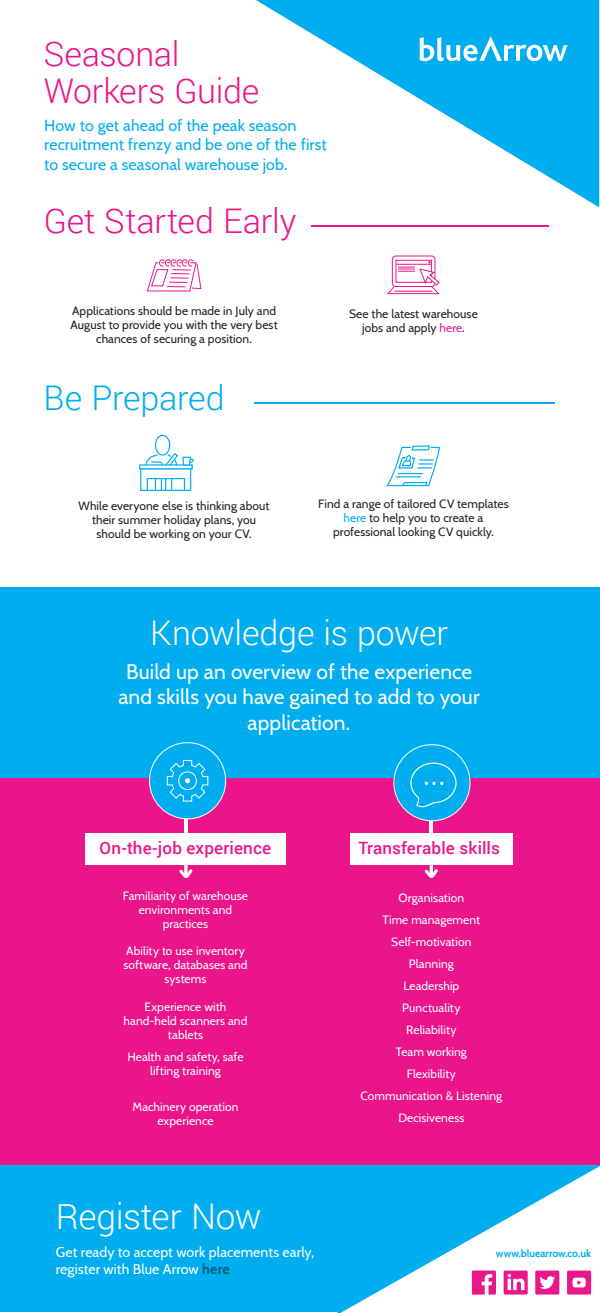
<style>
.page{position:relative;width:600px;height:1313px;background:#fff}
.page>*{position:absolute;margin:0;border:0;box-sizing:border-box;transform-origin:0 0}
.t1{font:300 35.3px "Roboto";letter-spacing:-.01em;color:#fff}
.t2{font:300 34px/37px "Roboto";letter-spacing:-.005em;color:#e9178a}
.t3{font:300 34px "Roboto";letter-spacing:-.005em;color:#fff}
.t4{font:300 34px "Roboto";letter-spacing:-.01em;color:#00aeef}
.t5{font:21px/25.2px "Cabin";letter-spacing:.005em;color:#fff;text-align:center}
.t6{font:500 17px "Roboto";letter-spacing:.01em;color:#e9178a}
.t7{font:16px/19.2px "Cabin";letter-spacing:.005em;color:#00aeef}
.t8{font:14.1px/16.9px "Cabin";letter-spacing:.005em;color:#fff}
.t9{font:12px/22px "Cabin";letter-spacing:.005em;color:#fff;text-align:center}
.t10{font:12px/14px "Cabin";letter-spacing:.005em;color:#231f20;text-align:center}
.t11{font:700 10.4px "Cabin";letter-spacing:-.005em;color:#00aeef}
.s1{color:#e9178a}
.s2{color:#00aeef}
.s3{font-weight:700;color:#005d83}
</style>
<div class="page">
<div style="left:0;top:1075px;width:338px;height:237px;background:#00aeef"></div>
<svg style="left:334px;top:1164px;width:266px;height:149px;fill:#00aeef"></svg>
<div style="left:0;top:588px;width:599px;height:211px;background:#00aeef"></div>
<div style="left:0;top:777px;width:600px;height:387px;background:#ea148b"></div>
<svg style="left:256px;top:0;width:343px;height:207px"></svg>
<svg style="left:420px;top:36px;width:148px;height:25px"></svg>
<svg style="left:472px;top:1270px;width:24px;height:24px"></svg>
<svg style="left:504px;top:1270px;width:24px;height:24px"></svg>
<svg style="left:535px;top:1270px;width:24px;height:24px"></svg>
<svg style="left:567px;top:1270px;width:24px;height:24px"></svg>
<div style="left:350px;top:833px;width:163px;height:32px;background:#fff"></div>
<hr style="left:430px;top:812px;width:3px;height:25px;background:#fff">
<div style="left:86px;top:833px;width:200px;height:32px;background:#fff"></div>
<hr style="left:184px;top:815px;width:4px;height:25px;background:#fff">
<svg style="left:425px;top:865px;width:13px;height:13px"></svg>
<svg style="left:179px;top:865px;width:14px;height:13px"></svg>
<div style="left:149px;top:743px;width:77px;height:76px;background:#00aeef;border-radius:50%"></div>
<div style="left:149px;top:742px;width:77px;height:77px;border:1px solid #fff;border-radius:50%"></div>
<svg style="left:166px;top:760px;width:43px;height:42px"></svg>
<div style="left:394px;top:744px;width:76px;height:77px;background:#00aeef;border-radius:50%"></div>
<div style="left:393px;top:744px;width:78px;height:77px;border:1px solid #fff;border-radius:50%"></div>
<svg style="left:410px;top:762px;width:47px;height:46px"></svg>
<svg style="left:146px;top:259px;width:56px;height:33px"></svg>
<div style="left:392px;top:256px;width:43px;height:30px;background:linear-gradient(to right,#fff,#fffeff);border-radius:3px"></div>
<div style="left:392px;top:255px;width:43px;height:32px;border:1px solid #e9178a;border-radius:3px"></div>
<svg style="left:395px;top:260px;width:37px;height:1px"></svg>
<svg style="left:387px;top:261px;width:53px;height:34px"></svg>
<svg style="left:387px;top:445px;width:53px;height:42px"></svg>
<hr style="left:254px;top:402px;width:300px;height:2px;background:#00aeef">
<hr style="left:311px;top:225px;width:238px;height:2px;background:#e9178a">
<div style="left:155px;top:435px;width:15px;height:21px;border:1px solid #00aeef;border-radius:50%"></div>
<svg style="left:139px;top:464px;width:54px;height:5px"></svg>
<div style="left:140px;top:468px;width:51px;height:23px;background:#fff;border:1px solid #00aeef"></div>
<svg style="left:145px;top:452px;width:49px;height:15px"></svg>
<svg style="left:147px;top:478px;width:38px;height:13px"></svg>
<div style="left:155px;top:478px;width:7px;height:13px;background:#fff;border:1px solid #00aeef"></div>
<div style="left:165px;top:478px;width:7px;height:13px;background:#fff;border:1px solid #00aeef"></div>
<h2 class="t2" style="left:44px;top:34px;width:217px">Seasonal<br>Workers Guide</h2>
<h3 class="t7" style="left:44px;top:115px;width:284px">How to get ahead of the peak season recruitment frenzy and be one of the first to secure a seasonal warehouse job.</h3>
<h2 class="t2" style="left:44px;top:202px;width:254px">Get Started Early</h2>
<p class="t10" style="left:71px;top:303px;width:209px">Applications should be made in July and<br>August to provide you with the very best chances of securing a position.</p>
<p class="t10" style="left:349px;top:306px;width:130px">See the latest warehouse jobs and apply <span class="s1">here</span>.</p>
<h2 class="t4" style="left:44px;top:375px;width:182px">Be Prepared</h2>
<p class="t10" style="left:79px;top:498px;width:193px">While everyone else is thinking about their summer holiday plans, you should be working on your CV.</p>
<p class="t10" style="left:318px;top:496px;width:192px">Find a range of tailored CV templates <span class="s2">here</span> to help you to create a professional looking CV quickly.</p>
<h2 class="t3" style="left:150px;top:609px;width:299px">Knowledge is power</h2>
<h3 class="t5" style="left:118px;top:658px;width:363px">Build up an overview of the experience and skills you have gained to add to your application.</h3>
<h3 class="t6" style="left:100px;top:836px;width:173px">On-the-job experience</h3>
<p class="t9" style="left:123px;top:888px;width:127px;line-height:14px">Familiarity of warehouse environments and practices</p>
<p class="t9" style="left:123px;top:943px;width:126px;line-height:14px">Ability to use inventory software, databases and systems</p>
<p class="t9" style="left:124px;top:998px;width:125px;line-height:14px">Experience with hand-held scanners and tablets</p>
<p class="t9" style="left:127px;top:1049px;width:118px;line-height:14px">Health and safety, safe lifting training</p>
<p class="t9" style="left:133px;top:1098px;width:107px;line-height:14px">Machinery operation experience</p>
<h3 class="t6" style="left:358px;top:836px;width:143px">Transferable skills</h3>
<p class="t9" style="left:360px;top:886px;width:143px">Organisation<br>Time management<br>Self-motivation<br>Planning<br>Leadership<br>Punctuality<br>Reliability<br>Team working<br>Flexibility<br>Communication &amp; Listening<br>Decisiveness</p>
<h1 class="t1" style="left:56px;top:1192px;width:207px">Register Now</h1>
<p class="t8" style="left:56px;top:1243px;width:260px">Get ready to accept work placements early, register with Blue Arrow <span class="s3">here</span></p>
<p class="t11" style="left:496px;top:1245px;width:97px">www.bluearrow.co.uk</p>
</div>
